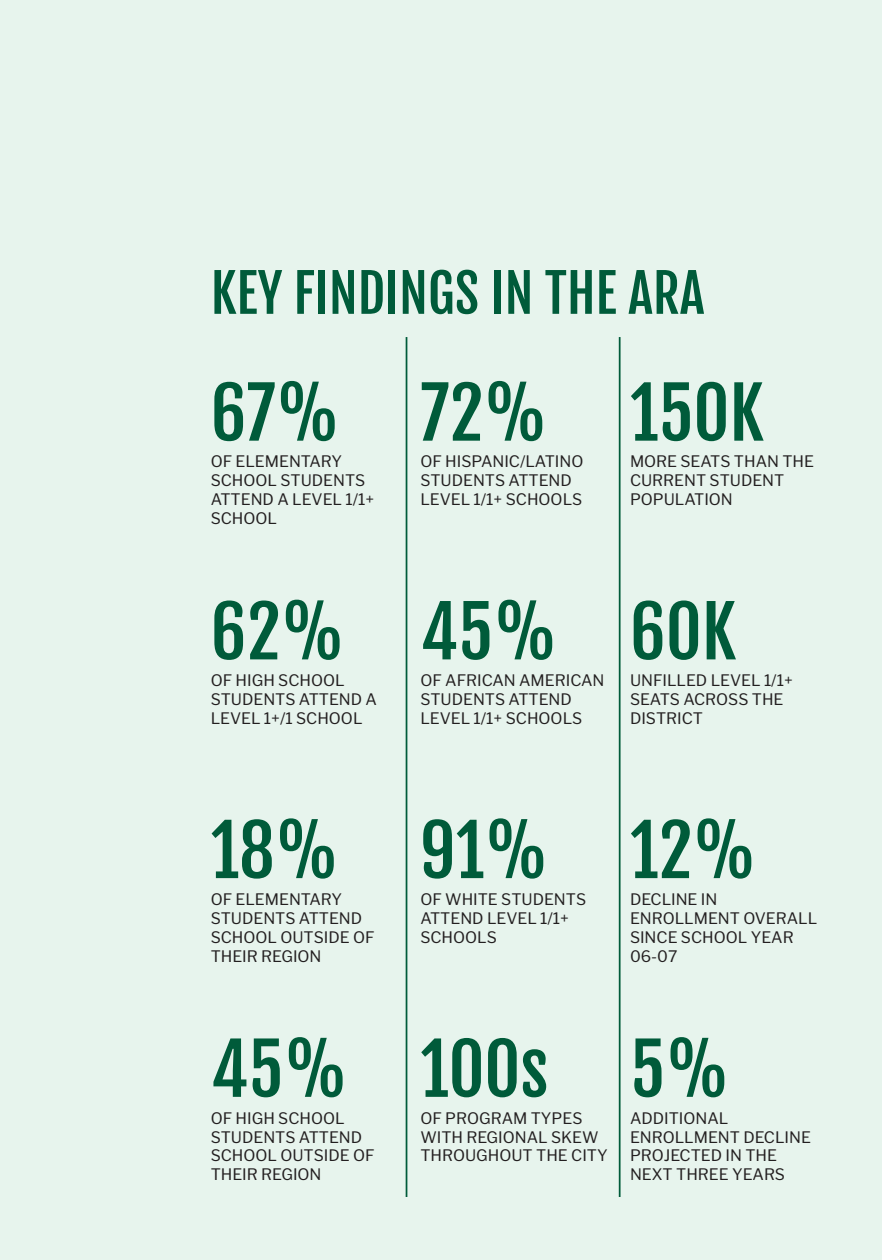
<style>
.page{position:relative;width:882px;height:1260px;background:#e7f4ed}
.page>*{position:absolute;margin:0;border:0;box-sizing:border-box;transform-origin:0 0}
.t1{font:70px "Fjalla One";color:#005b3a}
.t2{font:52.5px "Fjalla One";color:#005b3a}
.t3{font:15.75px/18.9px "Libre Franklin";color:#231f20}
</style>
<div class="page">
<hr style="left:406px;top:337px;width:1px;height:860px;background:#005b3a">
<hr style="left:619px;top:337px;width:2px;height:860px;background:#005b3a">
<p class="t2" style="left:211px;top:261px;width:495px">KEY FINDINGS IN THE ARA</p>
<p class="t1" style="left:211px;top:370px;width:131px">67%</p>
<p class="t3" style="left:211px;top:452px;width:165px">OF ELEMENTARY<br>SCHOOL STUDENTS<br>ATTEND A LEVEL 1/1+<br>SCHOOL</p>
<p class="t1" style="left:211px;top:589px;width:136px">62%</p>
<p class="t3" style="left:211px;top:671px;width:168px">OF HIGH SCHOOL<br>STUDENTS ATTEND A<br>LEVEL 1+/1 SCHOOL</p>
<p class="t1" style="left:211px;top:807px;width:130px">18%</p>
<p class="t3" style="left:211px;top:890px;width:165px">OF ELEMENTARY<br>STUDENTS ATTEND<br>SCHOOL OUTSIDE OF<br>THEIR REGION</p>
<p class="t1" style="left:211px;top:1026px;width:139px">45%</p>
<p class="t3" style="left:211px;top:1108px;width:165px">OF HIGH SCHOOL<br>STUDENTS ATTEND<br>SCHOOL OUTSIDE OF<br>THEIR REGION</p>
<p class="t1" style="left:420px;top:370px;width:129px">72%</p>
<p class="t3" style="left:420px;top:452px;width:165px">OF HISPANIC/LATINO<br>STUDENTS ATTEND<br>LEVEL 1/1+ SCHOOLS</p>
<p class="t1" style="left:630px;top:370px;width:135px">150K</p>
<p class="t3" style="left:630px;top:452px;width:186px">MORE SEATS THAN THE<br>CURRENT STUDENT<br>POPULATION</p>
<p class="t1" style="left:420px;top:589px;width:139px">45%</p>
<p class="t3" style="left:420px;top:671px;width:186px">OF AFRICAN AMERICAN<br>STUDENTS ATTEND<br>LEVEL 1/1+ SCHOOLS</p>
<p class="t1" style="left:630px;top:589px;width:108px">60K</p>
<p class="t3" style="left:630px;top:671px;width:164px">UNFILLED LEVEL 1/1+<br>SEATS ACROSS THE<br>DISTRICT</p>
<p class="t1" style="left:420px;top:807px;width:130px">91%</p>
<p class="t3" style="left:420px;top:890px;width:167px">OF WHITE STUDENTS<br>ATTEND LEVEL 1/1+<br>SCHOOLS</p>
<p class="t1" style="left:630px;top:807px;width:128px">12%</p>
<p class="t3" style="left:630px;top:890px;width:189px">DECLINE IN<br>ENROLLMENT OVERALL<br>SINCE SCHOOL YEAR<br>06-07</p>
<p class="t1" style="left:420px;top:1026px;width:130px">100s</p>
<p class="t3" style="left:420px;top:1108px;width:189px">OF PROGRAM TYPES<br>WITH REGIONAL SKEW<br>THROUGHOUT THE CITY</p>
<p class="t1" style="left:630px;top:1026px;width:101px">5%</p>
<p class="t3" style="left:630px;top:1108px;width:182px">ADDITIONAL<br>ENROLLMENT DECLINE<br>PROJECTED IN THE<br>NEXT THREE YEARS</p>
</div>
